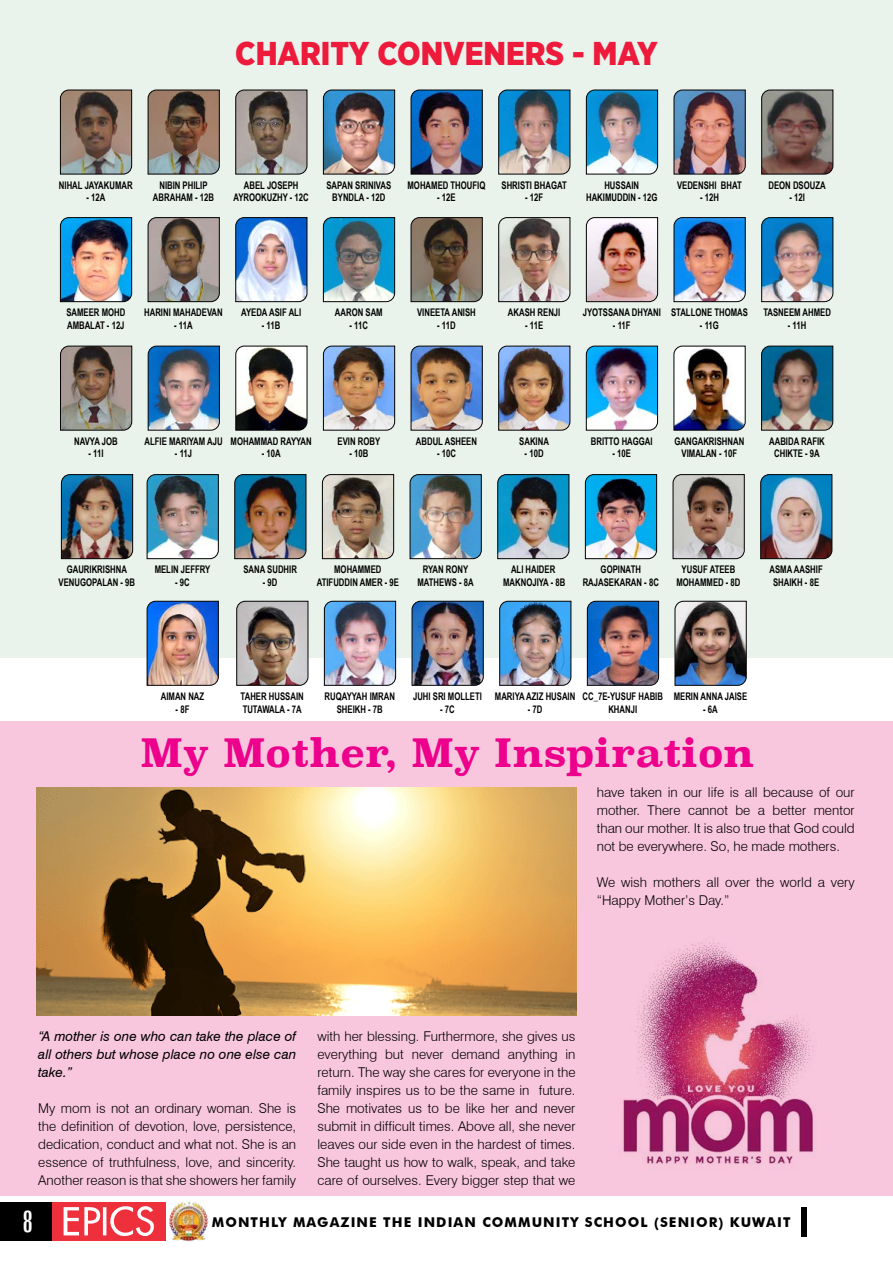
<style>
.page{position:relative;width:893px;height:1263px;background:#fff}
.page>*{position:absolute;margin:0;border:0;box-sizing:border-box;transform-origin:0 0}
.t1{font:700 39px "Superclarendon";color:#ec008c}
.t2{font:900 33px "Gotham Narrow";color:#ed1a3b}
.t3{font:extra-condensed 30px "Zurich BT";color:#fff}
.t4{font:300 13.5px/18px "Swiss 721 BT";color:#000;text-align:justify}
.t5{font:italic 13.5px/18px "Swiss 721 BT";color:#000;text-align:justify}
.t6{font:700 13.5px "Futura BT";letter-spacing:.08em;color:#000}
.t7{font:700 10.5px/12.6px "Arial Narrow";color:#000;text-align:center;scale:.9 1}
</style>
<div class="page">
<div style="left:0;top:0;width:893px;height:658px;background:#e9f2eb"></div>
<div style="left:0;top:721px;width:893px;height:475px;background:#f9c7dd"></div>
<img style="left:37px;top:787px;width:540px;height:228px">
<img style="left:623px;top:939px;width:191px;height:231px">
<img style="left:60px;top:89px;width:72px;height:86px">
<img style="left:410px;top:89px;width:73px;height:86px">
<img style="left:235px;top:89px;width:73px;height:86px">
<img style="left:586px;top:89px;width:72px;height:86px">
<svg style="left:761px;top:89px;width:73px;height:86px;background:#705d57"></svg>
<img style="left:147px;top:89px;width:73px;height:86px">
<img style="left:498px;top:89px;width:73px;height:86px">
<img style="left:323px;top:89px;width:72px;height:86px">
<img style="left:673px;top:89px;width:73px;height:86px">
<img style="left:147px;top:217px;width:73px;height:85px">
<img style="left:498px;top:217px;width:73px;height:85px">
<img style="left:323px;top:217px;width:72px;height:85px">
<img style="left:673px;top:217px;width:73px;height:85px">
<img style="left:235px;top:217px;width:73px;height:85px">
<img style="left:586px;top:217px;width:72px;height:85px">
<img style="left:410px;top:217px;width:73px;height:85px">
<img style="left:761px;top:217px;width:73px;height:85px">
<img style="left:60px;top:217px;width:72px;height:85px">
<img style="left:60px;top:345px;width:73px;height:86px">
<img style="left:147px;top:345px;width:73px;height:86px">
<img style="left:498px;top:345px;width:73px;height:86px">
<img style="left:323px;top:345px;width:72px;height:86px">
<img style="left:673px;top:345px;width:73px;height:86px">
<img style="left:235px;top:345px;width:73px;height:86px">
<img style="left:586px;top:345px;width:72px;height:86px">
<img style="left:410px;top:345px;width:73px;height:86px">
<img style="left:761px;top:345px;width:73px;height:86px">
<img style="left:61px;top:474px;width:72px;height:85px">
<img style="left:146px;top:474px;width:73px;height:85px">
<img style="left:497px;top:474px;width:73px;height:85px">
<img style="left:322px;top:474px;width:72px;height:85px">
<img style="left:672px;top:474px;width:73px;height:85px">
<img style="left:234px;top:474px;width:73px;height:85px">
<img style="left:585px;top:474px;width:72px;height:85px">
<img style="left:409px;top:474px;width:73px;height:85px">
<img style="left:760px;top:474px;width:73px;height:85px">
<img style="left:146px;top:600px;width:73px;height:86px">
<img style="left:236px;top:600px;width:73px;height:86px">
<img style="left:587px;top:600px;width:72px;height:86px">
<img style="left:411px;top:600px;width:73px;height:86px">
<img style="left:324px;top:600px;width:72px;height:86px">
<img style="left:674px;top:600px;width:73px;height:86px">
<img style="left:499px;top:600px;width:73px;height:86px">
<div style="left:0;top:1202px;width:53px;height:39px;background:#000"></div>
<div style="left:53px;top:1202px;width:113px;height:39px;background:#ee303c"></div>
<svg style="left:64px;top:1206px;width:90px;height:30px"></svg>
<div style="left:801px;top:1207px;width:6px;height:29px;background:#000"></div>
<img style="left:169px;top:1201px;width:40px;height:40px">
<h2 class="t2" style="left:235px;top:31px;width:424px">CHARITY CONVENERS - MAY</h2>
<p class="t7" style="left:59px;top:178px;width:83px">NIHAL JAYAKUMAR</p>
<p class="t7" style="left:86px;top:191px;width:23px">- 12A</p>
<p class="t7" style="left:153px;top:178px;width:69px">NIBIN PHILIP<br>ABRAHAM - 12B</p>
<p class="t7" style="left:501px;top:178px;width:74px">SHRISTI BHAGAT</p>
<p class="t7" style="left:233px;top:178px;width:85px">ABEL JOSEPH<br>AYROOKUZHY - 12C</p>
<p class="t7" style="left:586px;top:178px;width:81px">HUSSAIN<br>HAKIMUDDIN - 12G</p>
<p class="t7" style="left:768px;top:178px;width:65px">DEON DSOUZA</p>
<p class="t7" style="left:326px;top:178px;width:73px">SAPAN SRINIVAS<br>BYNDLA - 12D</p>
<p class="t7" style="left:677px;top:178px;width:74px">VEDENSHI BHAT</p>
<p class="t7" style="left:408px;top:178px;width:88px">MOHAMED THOUFIQ</p>
<p class="t7" style="left:437px;top:191px;width:22px">- 12E</p>
<p class="t7" style="left:525px;top:191px;width:22px">- 12F</p>
<p class="t7" style="left:700px;top:191px;width:23px">- 12H</p>
<p class="t7" style="left:789px;top:191px;width:19px">- 12I</p>
<p class="t7" style="left:66px;top:306px;width:67px;text-align:left">SAMEER MOHD<br>AMBALAT - 12J</p>
<p class="t7" style="left:144px;top:306px;width:89px">HARINI MAHADEVAN</p>
<p class="t7" style="left:174px;top:318px;width:22px">- 11A</p>
<p class="t7" style="left:241px;top:306px;width:68px">AYEDA ASIF ALI</p>
<p class="t7" style="left:262px;top:318px;width:22px">- 11B</p>
<p class="t7" style="left:335px;top:306px;width:55px">AARON SAM</p>
<p class="t7" style="left:350px;top:318px;width:22px">- 11C</p>
<p class="t7" style="left:417px;top:306px;width:67px">VINEETA ANISH</p>
<p class="t7" style="left:437px;top:318px;width:22px">- 11D</p>
<p class="t7" style="left:508px;top:306px;width:60px">AKASH RENJI</p>
<p class="t7" style="left:525px;top:318px;width:22px">- 11E</p>
<p class="t7" style="left:583px;top:306px;width:88px">JYOTSSANA DHYANI</p>
<p class="t7" style="left:613px;top:318px;width:21px">- 11F</p>
<p class="t7" style="left:671px;top:306px;width:87px">STALLONE THOMAS</p>
<p class="t7" style="left:700px;top:318px;width:23px">- 11G</p>
<p class="t7" style="left:763px;top:306px;width:77px">TASNEEM AHMED</p>
<p class="t7" style="left:788px;top:318px;width:22px">- 11H</p>
<p class="t7" style="left:74px;top:434px;width:50px">NAVYA JOB</p>
<p class="t7" style="left:88px;top:447px;width:18px">- 11I</p>
<p class="t7" style="left:144px;top:434px;width:88px">ALFIE MARIYAM AJU</p>
<p class="t7" style="left:175px;top:447px;width:21px">- 11J</p>
<p class="t7" style="left:231px;top:434px;width:92px">MOHAMMAD RAYYAN</p>
<p class="t7" style="left:262px;top:447px;width:23px">- 10A</p>
<p class="t7" style="left:338px;top:434px;width:49px">EVIN ROBY</p>
<p class="t7" style="left:349px;top:447px;width:23px">- 10B</p>
<p class="t7" style="left:416px;top:434px;width:69px">ABDUL ASHEEN</p>
<p class="t7" style="left:437px;top:447px;width:23px">- 10C</p>
<p class="t7" style="left:519px;top:434px;width:35px">SAKINA</p>
<p class="t7" style="left:525px;top:447px;width:23px">- 10D</p>
<p class="t7" style="left:591px;top:434px;width:70px">BRITTO HAGGAI</p>
<p class="t7" style="left:612px;top:447px;width:22px">- 10E</p>
<p class="t7" style="left:674px;top:434px;width:79px">GANGAKRISHNAN<br>VIMALAN - 10F</p>
<p class="t7" style="left:769px;top:434px;width:63px">AABIDA RAFIK<br>CHIKTE - 9A</p>
<p class="t7" style="left:59px;top:563px;width:86px">GAURIKRISHNA<br>VENUGOPALAN - 9B</p>
<p class="t7" style="left:155px;top:563px;width:63px">MELIN JEFFRY</p>
<p class="t7" style="left:175px;top:575px;width:18px">- 9C</p>
<p class="t7" style="left:243px;top:563px;width:61px">SANA SUDHIR</p>
<p class="t7" style="left:263px;top:575px;width:18px">- 9D</p>
<p class="t7" style="left:317px;top:563px;width:93px">MOHAMMED<br>ATIFUDDIN AMER - 9E</p>
<p class="t7" style="left:676px;top:563px;width:73px">YUSUF ATEEB<br>MOHAMMED - 8D</p>
<p class="t7" style="left:417px;top:563px;width:64px">RYAN RONY<br>MATHEWS - 8A</p>
<p class="t7" style="left:769px;top:563px;width:61px">ASMA AASHIF<br>SHAIKH - 8E</p>
<p class="t7" style="left:583px;top:563px;width:86px">GOPINATH<br>RAJASEKARAN - 8C</p>
<p class="t7" style="left:503px;top:563px;width:71px">ALI HAIDER<br>MAKNOJIYA - 8B</p>
<p class="t7" style="left:161px;top:689px;width:50px">AIMAN NAZ</p>
<p class="t7" style="left:176px;top:702px;width:17px">- 8F</p>
<p class="t7" style="left:241px;top:689px;width:72px;text-align:left">TAHER HUSSAIN<br>TUTAWALA - 7A</p>
<p class="t7" style="left:582px;top:689px;width:91px">CC_7E-YUSUF HABIB<br>KHANJI</p>
<p class="t7" style="left:325px;top:689px;width:80px">RUQAYYAH IMRAN<br>SHEIKH - 7B</p>
<p class="t7" style="left:674px;top:689px;width:83px">MERIN ANNA JAISE</p>
<p class="t7" style="left:413px;top:689px;width:78px">JUHI SRI MOLLETI</p>
<p class="t7" style="left:440px;top:702px;width:18px">- 7C</p>
<p class="t7" style="left:495px;top:689px;width:91px">MARIYA AZIZ HUSAIN</p>
<p class="t7" style="left:528px;top:702px;width:18px">- 7D</p>
<p class="t7" style="left:703px;top:702px;width:18px">- 6A</p>
<h1 class="t1" style="left:140px;top:724px;width:616px">My Mother, My Inspiration</h1>
<p class="t4" style="left:597px;top:783px;width:259px">have taken in our life is all because of our mother. There cannot be a better mentor than our mother. It is also true that God could not be everywhere. So, he made mothers.</p>
<p class="t4" style="left:597px;top:873px;width:259px">We wish mothers all over the world a very “Happy Mother’s Day.”</p>
<p class="t5" style="left:38px;top:1027px;width:259px">“A mother is one who can take the place of all others but whose place no one else can take.”</p>
<p class="t4" style="left:38px;top:1099px;width:259px">My mom is not an ordinary woman. She is the definition of devotion, love, persistence, dedication, conduct and what not. She is an essence of truthfulness, love, and sincerity.<br>Another reason is that she showers her family</p>
<p class="t4" style="left:317px;top:1027px;width:259px">with her blessing. Furthermore, she gives us everything but never demand anything in return. The way she cares for everyone in the family inspires us to be the same in future.<br>She motivates us to be like her and never submit in difficult times. Above all, she never leaves our side even in the hardest of times.<br>She taught us how to walk, speak, and take care of ourselves. Every bigger step that we</p>
<h3 class="t3" style="left:22px;top:1204px;width:12px">8</h3>
<p class="t6" style="left:212px;top:1214px;width:580px">MONTHLY MAGAZINE THE INDIAN COMMUNITY SCHOOL (SENIOR) KUWAIT</p>
</div>
